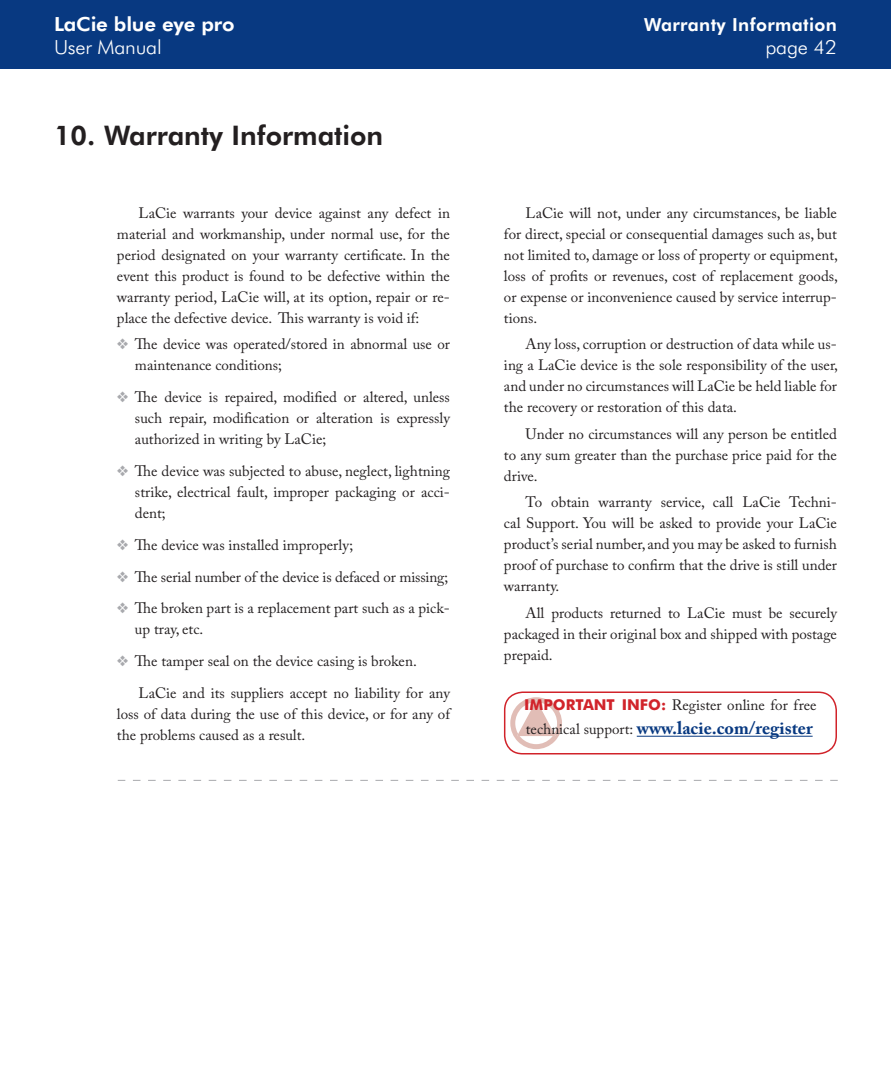
<style>
.page{position:relative;width:891px;height:1080px;background:#fff}
.page>*{position:absolute;margin:0;border:0;box-sizing:border-box;transform-origin:0 0}
._1__heading{font:800 27px "Futura BT";color:#231f20}
.t1{font:300 19.5px "Futura BT";letter-spacing:-.01em;color:#fff;scale:1.05 1}
.t2{font:800 19.5px "Futura BT";letter-spacing:-.01em;color:#fff;scale:1.05 1}
.simple_text{font:700 18px "Adobe Caslon Pro";color:#083981}
.t3{font:800 18px "Futura BT";letter-spacing:.02em;color:#fff}
.bullets{font:15px/21px "Adobe Caslon Pro";color:#231f20;text-align:justify}
.simple_text-2{font:15px "Adobe Caslon Pro";color:#231f20}
.simple_text-3{font:700 15px "Futura BT";color:#d1232a}
.s1{color:#a8a9ad}
.s2{font-family:"Futura BT";font-weight:700;color:#d1232a}
.s3{font-weight:400;font-size:15px;color:#231f20}
</style>
<div class="page">
<div style="left:0;top:0;width:891px;height:69px;background:#083981"></div>
<svg style="left:118px;top:780px;width:720px;height:1px"></svg>
<svg style="left:510px;top:697px;width:52px;height:52px"></svg>
<hr style="left:637px;top:736px;width:176px;height:1px;background:#083981">
<div style="left:504px;top:692px;width:333px;height:62px;border:2px solid #d1232a;border-radius:18px"></div>
<h2 class="t2" style="left:54px;top:12px;width:173px">LaCie blue eye pro</h2>
<h2 class="t1" style="left:54px;top:35px;width:104px">User Manual</h2>
<h2 class="t1" style="left:765px;top:35px;width:70px">page 42</h2>
<p class="t3" style="left:644px;top:13px;width:195px">Warranty Information</p>
<p class="_1__heading" style="left:54px;top:118px;width:331px">10. Warranty Information</p>
<p class="bullets" style="left:117px;top:202px;width:335px;text-indent:22px">LaCie warrants your device against any defect in material and workmanship, under normal use, for the period designated on your warranty certificate. In the event this product is found to be defective within the warranty period, LaCie will, at its option, repair or re&shy;place the defective device. This warranty is void if:</p>
<p class="bullets" style="left:135px;top:334px;width:317px;text-indent:-18px"><span class="s1">❖</span> The device was operated/stored in abnormal use or maintenance conditions;</p>
<p class="bullets" style="left:135px;top:387px;width:317px;text-indent:-18px"><span class="s1">❖</span> The device is repaired, modified or altered, unless such repair, modification or alteration is expressly authorized in writing by LaCie;</p>
<p class="bullets" style="left:135px;top:460px;width:317px;text-indent:-18px"><span class="s1">❖</span> The device was subjected to abuse, neglect, lightning strike, electrical fault, improper packaging or acci&shy;dent;</p>
<p class="bullets" style="left:117px;top:534px;width:238px"><span class="s1">❖</span> The device was installed improperly;</p>
<p class="bullets" style="left:117px;top:566px;width:333px"><span class="s1">❖</span> The serial number of the device is defaced or missing;</p>
<p class="bullets" style="left:135px;top:598px;width:317px;text-indent:-18px"><span class="s1">❖</span> The broken part is a replacement part such as a pick&shy;up tray, etc.</p>
<p class="bullets" style="left:117px;top:651px;width:301px"><span class="s1">❖</span> The tamper seal on the device casing is broken.</p>
<p class="bullets" style="left:117px;top:682px;width:335px;text-indent:22px">LaCie and its suppliers accept no liability for any loss of data during the use of this device, or for any of the problems caused as a result.</p>
<p class="bullets" style="left:504px;top:202px;width:336px;text-indent:22px">LaCie will not, under any circumstances, be liable for direct, special or consequential damages such as, but not limited to, damage or loss of property or equipment, loss of profits or revenues, cost of replacement goods, or expense or inconvenience caused by service interrup&shy;tions.</p>
<p class="bullets" style="left:504px;top:334px;width:336px;text-indent:22px">Any loss, corruption or destruction of data while us&shy;ing a LaCie device is the sole responsibility of the user, and under no circumstances will LaCie be held liable for the recovery or restoration of this data.</p>
<p class="bullets" style="left:504px;top:423px;width:335px;text-indent:22px">Under no circumstances will any person be entitled to any sum greater than the purchase price paid for the drive.</p>
<p class="bullets" style="left:504px;top:492px;width:335px;text-indent:22px">To obtain warranty service, call LaCie Techni&shy;cal Support. You will be asked to provide your LaCie product’s serial number, and you may be asked to furnish proof of purchase to confirm that the drive is still under warranty.</p>
<p class="bullets" style="left:504px;top:602px;width:334px;text-indent:22px">All products returned to LaCie must be securely packaged in their original box and shipped with postage prepaid.</p>
<p class="simple_text-3" style="left:524px;top:696px;width:62px">IMPORTANT</p>
<p class="simple_text-2" style="left:622px;top:696px;width:196px"><span class="s2">INFO:</span> Register online for free</p>
<p class="simple_text" style="left:526px;top:718px;width:288px"><span class="s3">technical support:</span> www.lacie.com/register</p>
</div>
